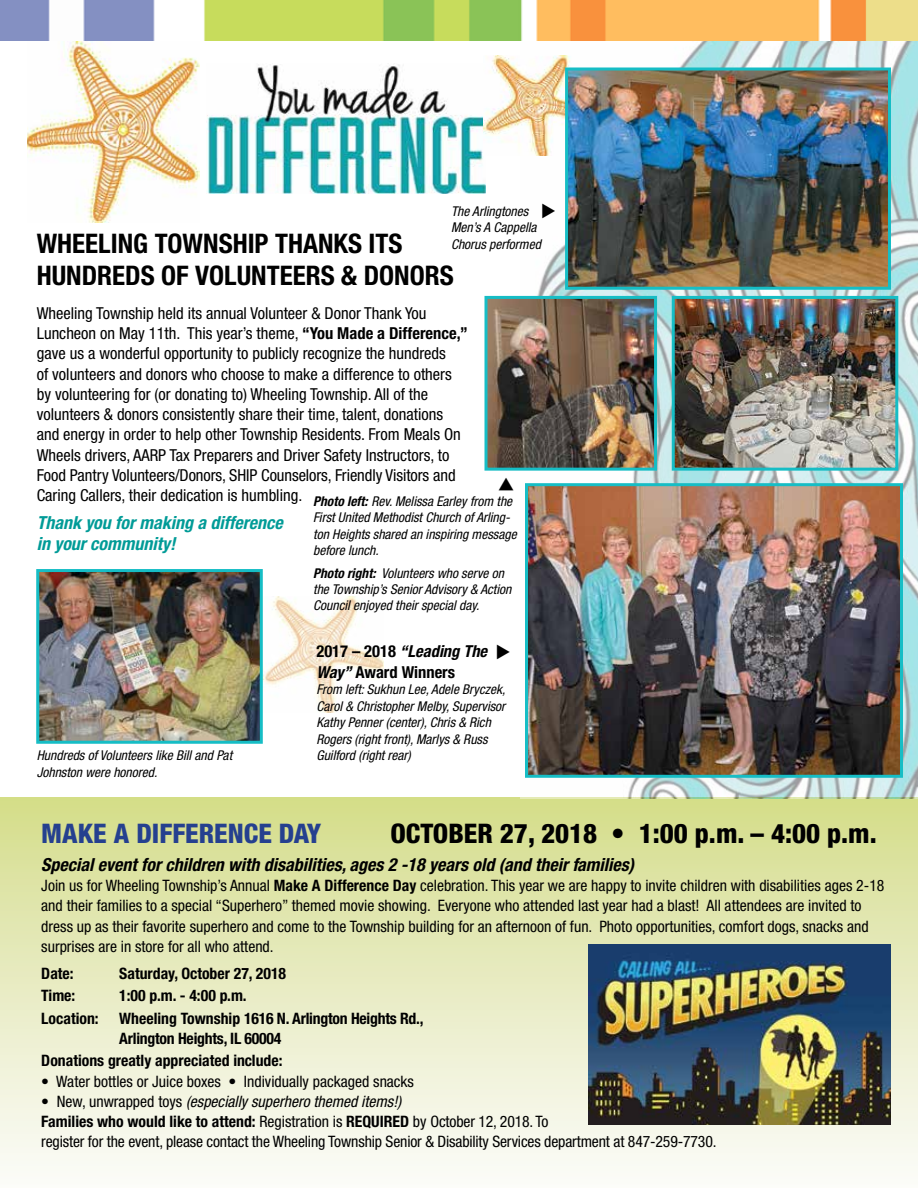
<style>
.page{position:relative;width:918px;height:1188px;background:#fff}
.page>*{position:absolute;margin:0;border:0;box-sizing:border-box;transform-origin:0 0}
.t1{font:700 condensed 27px/32.4px "Helvetica Neue LT Std";color:#000}
.t2{font:800 condensed 27px "Helvetica Neue LT Std";color:#000}
.t3{font:800 condensed 27px "Helvetica Neue LT Std";color:#25408f}
.t4{font:italic 700 condensed 18px "Helvetica Neue LT Std";color:#000}
.t5{font:italic 700 condensed 18px/21px "Helvetica Neue LT Std";color:#009b97}
.t6{font:condensed 16.5px/20.2px "Helvetica Neue LT Std";color:#000}
.t7{font:700 condensed 16.5px/20.2px "Helvetica Neue LT Std";color:#000}
.t8{font:condensed 15.75px/20.2px "Helvetica Neue LT Std";color:#000}
.t9{font:700 condensed 15.75px/20.2px "Helvetica Neue LT Std";color:#000}
.t10{font:italic condensed 13.5px/16.5px "Helvetica Neue LT Std";color:#000}
.s1{font-weight:700}
.s2{font-style:italic}
</style>
<div class="page">
<div style="left:0;top:798px;width:918px;height:390px;background:linear-gradient(to bottom,#d4dd8c,#fbfafa)"></div>
<img style="left:263px;top:597px;width:121px;height:115px">
<img style="left:27px;top:41px;width:173px;height:181px">
<img style="left:206px;top:64px;width:280px;height:129px">
<img style="left:521px;top:40px;width:397px;height:758px">
<img style="left:0;top:0;width:918px;height:40px">
<img style="left:40px;top:573px;width:219px;height:167px">
<div style="left:36px;top:569px;width:227px;height:175px;border:3px solid #16bdc5"></div>
<img style="left:529px;top:487px;width:370px;height:287px">
<div style="left:525px;top:483px;width:378px;height:295px;border:3px solid #16bdc5"></div>
<img style="left:484px;top:55px;width:107px;height:101px">
<img style="left:589px;top:945px;width:302px;height:179px">
<img style="left:569px;top:72px;width:318px;height:214px">
<div style="left:565px;top:68px;width:326px;height:222px;border:3px solid #16bdc5"></div>
<img style="left:676px;top:300px;width:218px;height:167px">
<div style="left:672px;top:296px;width:226px;height:175px;border:3px solid #16bdc5"></div>
<img style="left:488px;top:300px;width:165px;height:167px">
<div style="left:484px;top:296px;width:173px;height:175px;border:3px solid #16bdc5"></div>
<svg style="left:542px;top:203px;width:13px;height:15px"></svg>
<p class="t10" style="left:451px;top:203px;width:91px">The Arlingtones<br>Men’s A Cappella<br>Chorus performed</p>
<h1 class="t1" style="left:37px;top:227px;width:419px">WHEELING TOWNSHIP THANKS ITS<br>HUNDREDS OF VOLUNTEERS &amp; DONORS</h1>
<p class="t6" style="left:37px;top:303px;width:432px">Wheeling Township held its annual Volunteer &amp; Donor Thank You Luncheon on May 11th. This year’s theme, <span class="s1">“You Made a Difference,” </span>gave us a wonderful opportunity to publicly recognize the hundreds<br>of volunteers and donors who choose to make a difference to others by volunteering for (or donating to) Wheeling Township. All of the volunteers &amp; donors consistently share their time, talent, donations and energy in order to help other Township Residents. From Meals On Wheels drivers, AARP Tax Preparers and Driver Safety Instructors, to Food Pantry Volunteers/Donors, SHIP Counselors, Friendly Visitors and Caring Callers, their dedication is humbling.</p>
<p class="t5" style="left:37px;top:512px;width:248px">Thank you for making a difference in your community!</p>
<p class="t10" style="left:313px;top:494px;width:205px"><span class="s1">Photo left:</span> Rev. Melissa Earley from the First United Methodist Church of Arling&shy;ton Heights shared an inspiring message before lunch.</p>
<p class="t10" style="left:313px;top:565px;width:200px"><span class="s1">Photo right:</span> Volunteers who serve on the Township’s Senior Advisory &amp; Action<br>Council enjoyed their special day.</p>
<p class="t7" style="left:316px;top:641px;width:172px">2017 – 2018 <span class="s2">“Leading The<br>Way”</span> Award Winners</p>
<p class="t10" style="left:316px;top:681px;width:190px">From left: Sukhun Lee, Adele Bryczek, Carol &amp; Christopher Melby, Supervisor Kathy Penner (center), Chris &amp; Rich Rogers (right front), Marlys &amp; Russ</p>
<p class="t10" style="left:37px;top:747px;width:197px">Hundreds of Volunteers like Bill and Pat</p>
<p class="t10" style="left:316px;top:747px;width:96px">Guilford (right rear)</p>
<p class="t10" style="left:37px;top:764px;width:122px">Johnston were honored.</p>
<h1 class="t3" style="left:41px;top:817px;width:282px">MAKE A DIFFERENCE DAY</h1>
<h1 class="t2" style="left:390px;top:817px;width:488px">OCTOBER 27, 2018 • 1:00 p.m. – 4:00 p.m.</h1>
<p class="t4" style="left:41px;top:854px;width:594px">Special event for children with disabilities, ages 2 -18 years old (and their families)</p>
<p class="t8" style="left:41px;top:875px;width:845px">Join us for Wheeling Township’s Annual <span class="s1">Make A Difference Day</span> celebration. This year we are happy to invite children with disabilities ages 2-18 and their families to a special “Superhero” themed movie showing. Everyone who attended last year had a blast! All attendees are invited to dress up as their favorite superhero and come to the Township building for an afternoon of fun. Photo opportunities, comfort dogs, snacks and surprises are in store for all who attend.</p>
<p class="t9" style="left:41px;top:963px;width:34px">Date:</p>
<p class="t9" style="left:119px;top:963px;width:168px">Saturday, October 27, 2018</p>
<p class="t9" style="left:41px;top:985px;width:36px">Time:</p>
<p class="t9" style="left:119px;top:985px;width:129px">1:00 p.m. - 4:00 p.m.</p>
<p class="t9" style="left:41px;top:1008px;width:59px">Location:</p>
<p class="t9" style="left:119px;top:1008px;width:306px">Wheeling Township 1616 N. Arlington Heights Rd.,<br>Arlington Heights, IL 60004</p>
<p class="t9" style="left:41px;top:1050px;width:243px">Donations greatly appreciated include:</p>
<p class="t8" style="left:41px;top:1071px;width:374px">• Water bottles or Juice boxes • Individually packaged snacks</p>
<p class="t8" style="left:41px;top:1091px;width:677px">• New, unwrapped toys <span class="s2">(especially superhero themed items!)<br></span><span class="s1">Families who would like to attend:</span> Registration is <span class="s1">REQUIRED</span> by October 12, 2018. To<br>register for the event, please contact the Wheeling Township Senior &amp; Disability Services department at 847-259-7730.</p>
</div>
